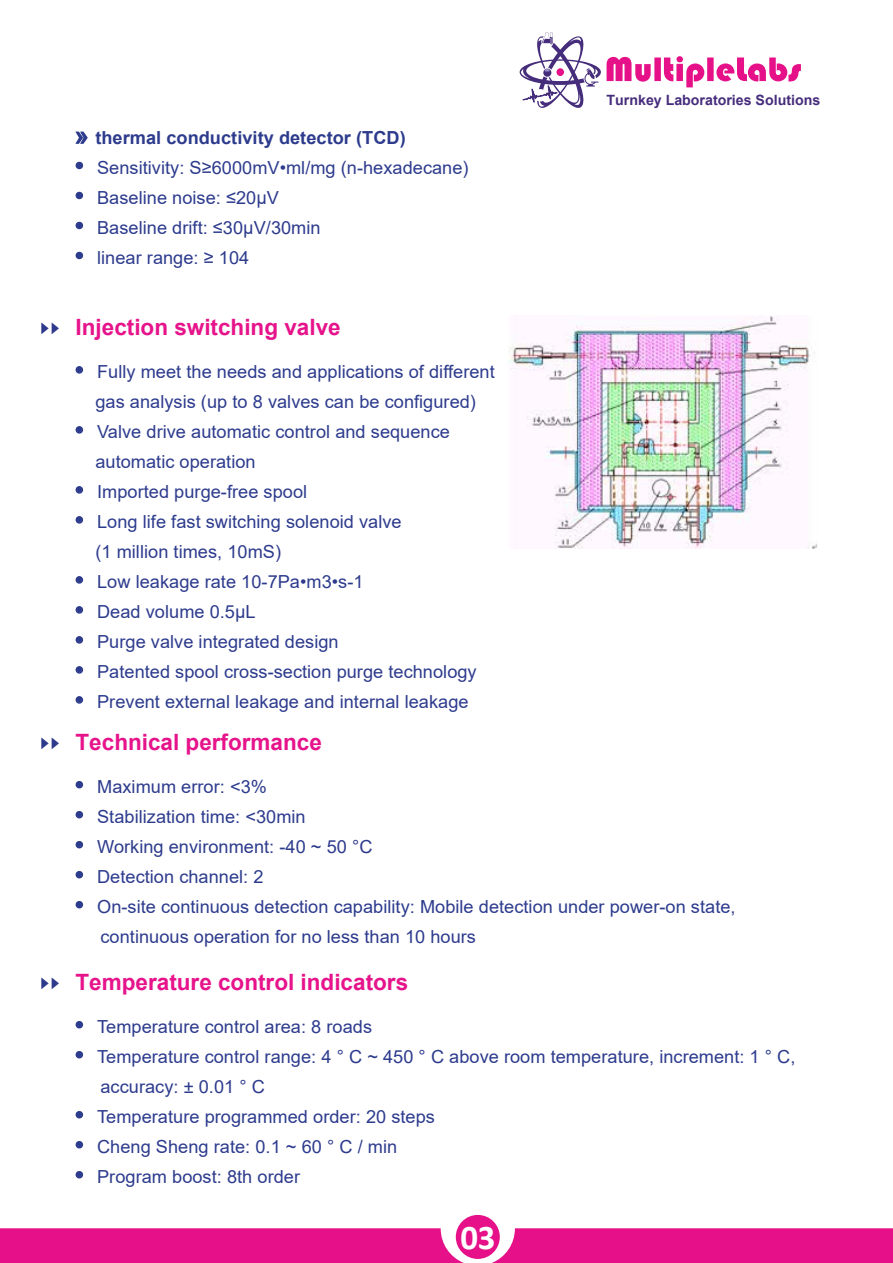
<style>
.page{position:relative;width:893px;height:1263px;background:#fff}
.page>*{position:absolute;margin:0;border:0;box-sizing:border-box;transform-origin:0 0}
.t1{font:700 34.8px "Calibri";color:#fff}
.t2{font:700 22.5px "Arial";color:#e6138b}
.t3{font:18px/30px "Arial";color:#2d3b8d}
.t4{font:700 18px "Arial";color:#2d3b8d}
.t5{font:700 14.25px "Arial";color:#462d7c}
.s1{font-weight:400;font-size:24px}
.s2{font-size:24px}
.s3{font-family:"Arial Narrow";font-weight:400;font-size:16.65px;color:#2d398b}
</style>
<div class="page">
<svg style="left:607px;top:56px;width:194px;height:31px"></svg>
<svg style="left:520px;top:33px;width:81px;height:75px"></svg>
<div style="left:0;top:1228px;width:464px;height:35px;background:#e61088"></div>
<div style="left:492px;top:1228px;width:401px;height:35px;background:#e61088"></div>
<div style="left:456px;top:1215px;width:44px;height:44px;background:#e61088;border-radius:50%"></div>
<svg style="left:75px;top:131px;width:13px;height:13px"></svg>
<svg style="left:75px;top:161px;width:9px;height:9px"></svg>
<svg style="left:75px;top:191px;width:9px;height:9px"></svg>
<svg style="left:75px;top:221px;width:9px;height:9px"></svg>
<svg style="left:75px;top:251px;width:9px;height:9px"></svg>
<img style="left:509px;top:315px;width:309px;height:233px">
<svg style="left:75px;top:366px;width:9px;height:8px"></svg>
<svg style="left:75px;top:426px;width:9px;height:8px"></svg>
<svg style="left:75px;top:486px;width:9px;height:8px"></svg>
<svg style="left:75px;top:516px;width:9px;height:8px"></svg>
<svg style="left:75px;top:576px;width:9px;height:8px"></svg>
<svg style="left:75px;top:606px;width:9px;height:8px"></svg>
<svg style="left:75px;top:636px;width:9px;height:8px"></svg>
<svg style="left:75px;top:666px;width:9px;height:8px"></svg>
<svg style="left:75px;top:696px;width:9px;height:8px"></svg>
<svg style="left:75px;top:781px;width:9px;height:8px"></svg>
<svg style="left:75px;top:811px;width:9px;height:8px"></svg>
<svg style="left:75px;top:841px;width:9px;height:8px"></svg>
<svg style="left:75px;top:871px;width:9px;height:8px"></svg>
<svg style="left:75px;top:901px;width:9px;height:8px"></svg>
<svg style="left:75px;top:1021px;width:9px;height:8px"></svg>
<svg style="left:75px;top:1051px;width:9px;height:8px"></svg>
<svg style="left:75px;top:1111px;width:9px;height:8px"></svg>
<svg style="left:75px;top:1141px;width:9px;height:8px"></svg>
<svg style="left:75px;top:1171px;width:9px;height:8px"></svg>
<p class="t4" style="left:75px;top:125px;width:332px"><span class="s1">»</span> thermal conductivity detector (TCD)</p>
<p class="t3" style="left:75px;top:152px;width:395px"><span class="s2">•</span> Sensitivity: S≥6000mV•ml/mg (n-hexadecane)</p>
<p class="t3" style="left:75px;top:182px;width:205px"><span class="s2">•</span> Baseline noise: ≤20μV</p>
<p class="t3" style="left:75px;top:212px;width:247px"><span class="s2">•</span> Baseline drift: ≤30μV/30min</p>
<p class="t3" style="left:75px;top:242px;width:176px"><span class="s2">•</span> linear range: ≥ 104</p>
<p class="t5" style="left:607px;top:90px;width:215px">Turnkey Laboratories Solutions</p>
<p class="t2" style="left:41px;top:311px;width:301px"><span class="s3">►►</span> Injection switching valve</p>
<p class="t3" style="left:75px;top:357px;width:421px;text-align:center"><span class="s2">•</span> Fully meet the needs and applications of different gas analysis (up to 8 valves can be configured)</p>
<p class="t3" style="left:95px;top:417px;width:356px;text-indent:-20px"><span class="s2">•</span> Valve drive automatic control and sequence automatic operation</p>
<p class="t3" style="left:75px;top:477px;width:234px"><span class="s2">•</span> Imported purge-free spool</p>
<p class="t3" style="left:95px;top:507px;width:308px;text-indent:-20px"><span class="s2">•</span> Long life fast switching solenoid valve (1 million times, 10mS)</p>
<p class="t3" style="left:75px;top:567px;width:290px"><span class="s2">•</span> Low leakage rate 10-7Pa•m3•s-1</p>
<p class="t3" style="left:75px;top:597px;width:182px"><span class="s2">•</span> Dead volume 0.5μL</p>
<p class="t3" style="left:75px;top:627px;width:265px"><span class="s2">•</span> Purge valve integrated design</p>
<p class="t3" style="left:75px;top:657px;width:403px"><span class="s2">•</span> Patented spool cross-section purge technology</p>
<p class="t3" style="left:75px;top:687px;width:395px"><span class="s2">•</span> Prevent external leakage and internal leakage</p>
<p class="t2" style="left:41px;top:726px;width:282px"><span class="s3">►►</span> Technical performance</p>
<p class="t3" style="left:75px;top:772px;width:193px"><span class="s2">•</span> Maximum error: &lt;3%</p>
<p class="t3" style="left:75px;top:802px;width:232px"><span class="s2">•</span> Stabilization time: &lt;30min</p>
<p class="t3" style="left:75px;top:832px;width:299px"><span class="s2">•</span> Working environment: -40 ~ 50 °C</p>
<p class="t3" style="left:75px;top:862px;width:190px"><span class="s2">•</span> Detection channel: 2</p>
<p class="t3" style="left:100px;top:892px;width:637px;text-indent:-25px"><span class="s2">•</span> On-site continuous detection capability: Mobile detection under power-on state, continuous operation for no less than 10 hours</p>
<p class="t2" style="left:41px;top:966px;width:368px"><span class="s3">►►</span> Temperature control indicators</p>
<p class="t3" style="left:75px;top:1012px;width:299px"><span class="s2">•</span> Temperature control area: 8 roads</p>
<p class="t3" style="left:100px;top:1042px;width:696px;text-indent:-25px"><span class="s2">•</span> Temperature control range: 4 ° C ~ 450 ° C above room temperature, increment: 1 ° C, accuracy: ± 0.01 ° C</p>
<p class="t3" style="left:75px;top:1102px;width:361px"><span class="s2">•</span> Temperature programmed order: 20 steps</p>
<p class="t3" style="left:75px;top:1132px;width:324px"><span class="s2">•</span> Cheng Sheng rate: 0.1 ~ 60 ° C / min</p>
<p class="t3" style="left:75px;top:1162px;width:227px"><span class="s2">•</span> Program boost: 8th order</p>
<h1 class="t1" style="left:460px;top:1212px;width:37px">03</h1>
</div>
